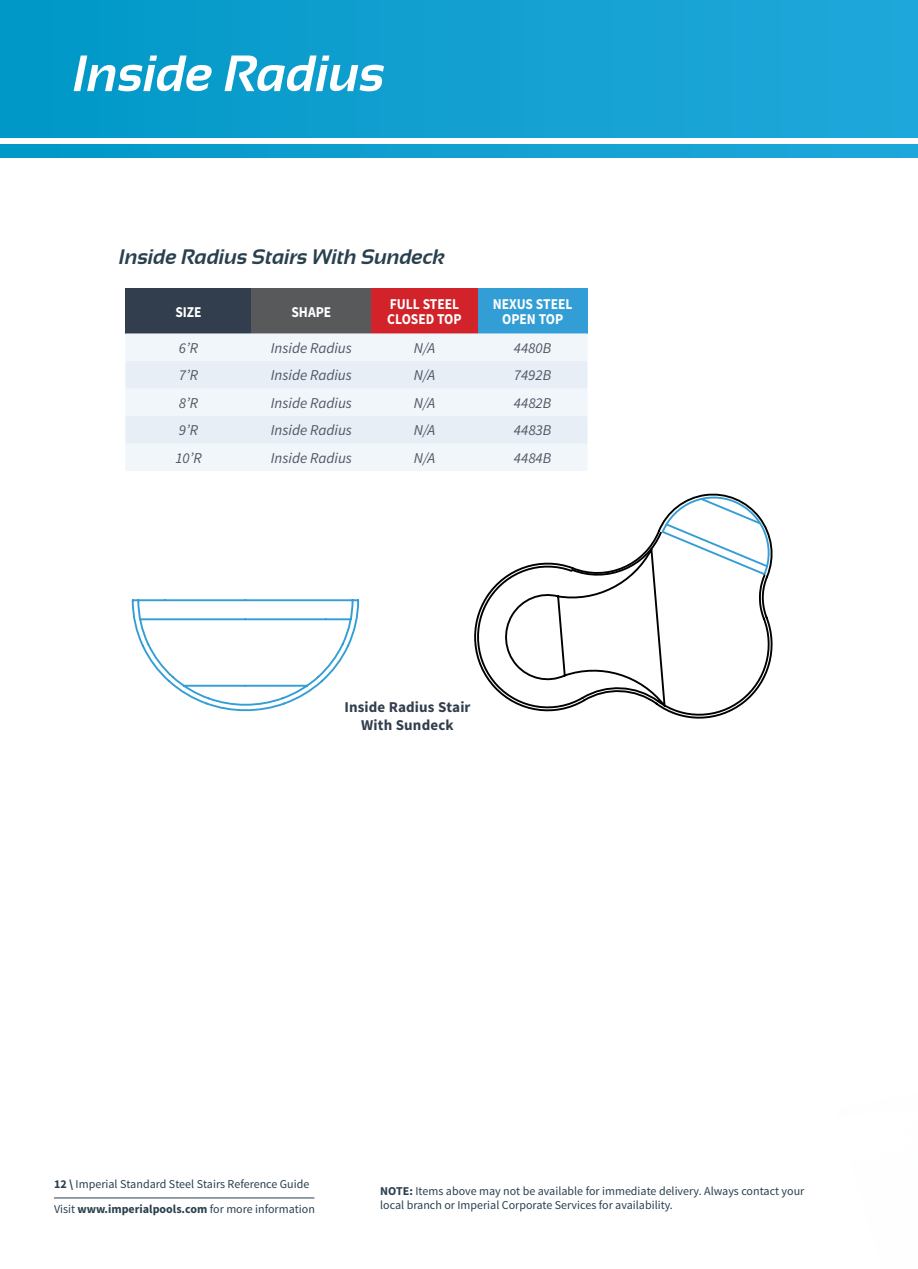
<style>
.page{position:relative;width:918px;height:1269px;background:#fff}
.page>*{position:absolute;margin:0;border:0;box-sizing:border-box;transform-origin:0 0}
.t1{font:italic 700 51px "Sansation";color:#fff}
.t2{font:italic 700 21px "Sansation";color:#29404e}
.t3{font:italic 15px "Source Sans Pro";color:#515664}
.t4{font:700 15px/15px "Source Sans Pro";color:#fff;scale:.9 1}
.t5{font:700 15px/18px "Source Sans Pro";letter-spacing:.01em;color:#323e4d;text-align:center}
.t6{font:12px/13.5px "Source Sans Pro";color:#29404e}
.s1{font-weight:700}
</style>
<div class="page">
<hr style="left:54px;top:1198px;width:260px;height:1px;background:#29404e">
<div style="left:0;top:0;width:918px;height:138px;background:linear-gradient(to right,#0198c6,#21a7db)"></div>
<svg style="left:0;top:145px;width:918px;height:13px;background:#109fd0"></svg>
<div style="left:125px;top:288px;width:127px;height:45px;background:#323e4d"></div>
<div style="left:252px;top:288px;width:119px;height:45px;background:#58595b"></div>
<div style="left:371px;top:288px;width:107px;height:45px;background:#d2232a"></div>
<div style="left:478px;top:288px;width:109px;height:45px;background:#339ed6"></div>
<div style="left:125px;top:333px;width:462px;height:138px;background:#f1f6fa"></div>
<svg style="left:125px;top:361px;width:462px;height:83px"></svg>
<svg style="left:131px;top:599px;width:229px;height:113px"></svg>
<svg style="left:474px;top:493px;width:299px;height:226px"></svg>
<h1 class="t1" style="left:73px;top:45px;width:313px">Inside Radius</h1>
<h2 class="t2" style="left:119px;top:245px;width:327px">Inside Radius Stairs With Sundeck</h2>
<p class="t4" style="left:175px;top:305px;width:31px">SIZE</p>
<p class="t4" style="left:291px;top:305px;width:46px">SHAPE</p>
<p class="t4" style="left:387px;top:297px;width:84px">FULL STEEL<br>CLOSED TOP</p>
<p class="t4" style="left:493px;top:297px;width:90px;text-align:center">NEXUS STEEL<br>OPEN TOP</p>
<p class="t3" style="left:179px;top:339px;width:21px">6’R</p>
<p class="t3" style="left:271px;top:339px;width:83px">Inside Radius</p>
<p class="t3" style="left:414px;top:339px;width:23px">N/A</p>
<p class="t3" style="left:514px;top:339px;width:39px">4480B</p>
<p class="t3" style="left:179px;top:366px;width:21px">7’R</p>
<p class="t3" style="left:271px;top:366px;width:83px">Inside Radius</p>
<p class="t3" style="left:414px;top:366px;width:23px">N/A</p>
<p class="t3" style="left:514px;top:366px;width:39px">7492B</p>
<p class="t3" style="left:179px;top:394px;width:21px">8’R</p>
<p class="t3" style="left:271px;top:394px;width:83px">Inside Radius</p>
<p class="t3" style="left:414px;top:394px;width:23px">N/A</p>
<p class="t3" style="left:514px;top:394px;width:39px">4482B</p>
<p class="t3" style="left:179px;top:421px;width:21px">9’R</p>
<p class="t3" style="left:271px;top:421px;width:83px">Inside Radius</p>
<p class="t3" style="left:414px;top:421px;width:23px">N/A</p>
<p class="t3" style="left:514px;top:421px;width:39px">4483B</p>
<p class="t3" style="left:175px;top:449px;width:28px">10’R</p>
<p class="t3" style="left:271px;top:449px;width:83px">Inside Radius</p>
<p class="t3" style="left:414px;top:449px;width:23px">N/A</p>
<p class="t3" style="left:514px;top:449px;width:39px">4484B</p>
<p class="t5" style="left:344px;top:699px;width:128px">Inside Radius Stair<br>With Sundeck</p>
<p class="t6" style="left:54px;top:1178px;width:257px"><span class="s1">12 \</span> Imperial Standard Steel Stairs Reference Guide</p>
<p class="t6" style="left:54px;top:1203px;width:262px">Visit <span class="s1">www.imperialpools.com</span> for more information</p>
<p class="t6" style="left:380px;top:1185px;width:426px"><span class="s1">NOTE:</span> Items above may not be available for immediate delivery. Always contact your local branch or Imperial Corporate Services for availability.</p>
</div>
